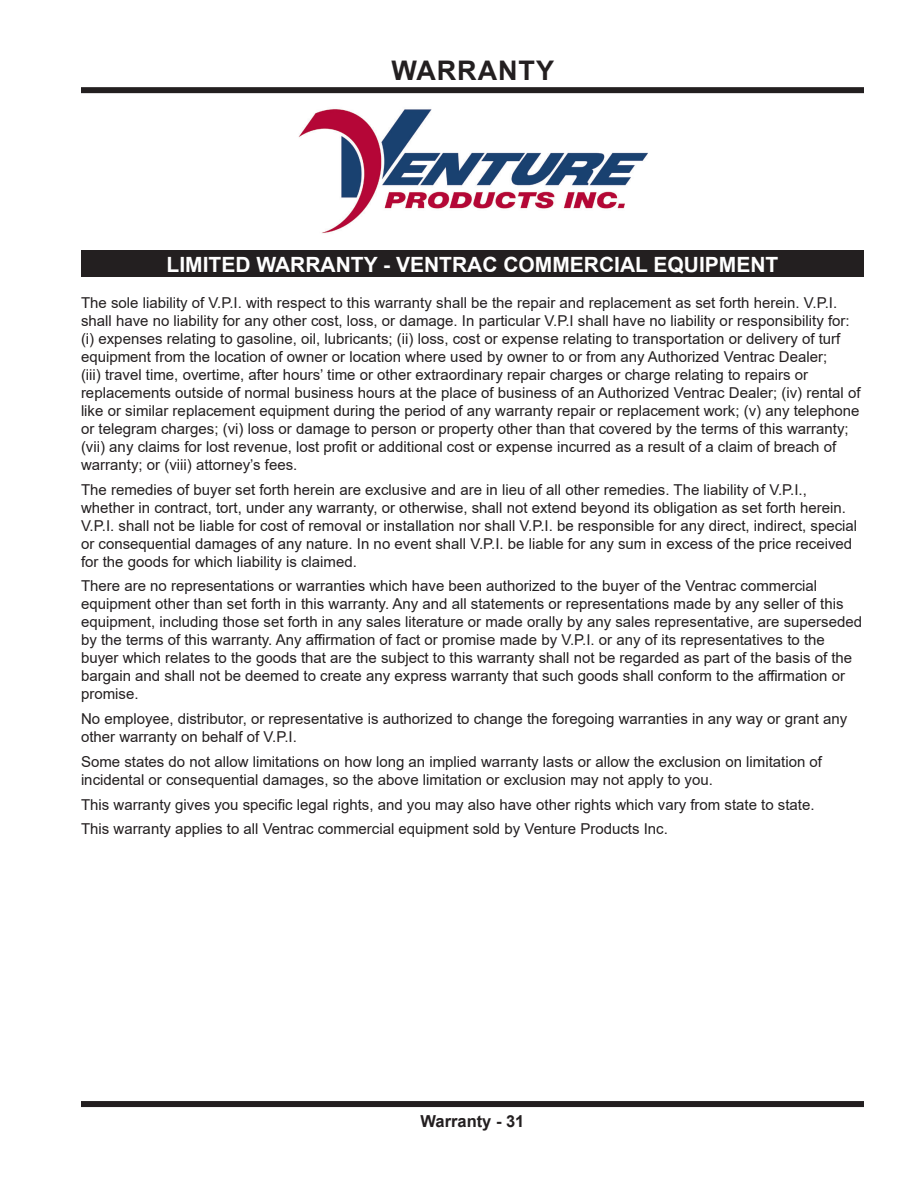
<style>
.page{position:relative;width:918px;height:1188px;background:#fff}
.page>*{position:absolute;margin:0;border:0;box-sizing:border-box;transform-origin:0 0}
.t1{font:700 27px "Arial";letter-spacing:.035em;color:#231f20}
.t2{font:700 21px "Arial";color:#fff}
.t3{font:700 16.5px "Arial";color:#231f20}
.t4{font:15px/18px "Arial";color:#231f20}
</style>
<div class="page">
<div style="left:81px;top:87px;width:783px;height:6px;background:#231f20"></div>
<div style="left:81px;top:1101px;width:783px;height:6px;background:#231f20"></div>
<div style="left:81px;top:250px;width:783px;height:27px;background:#231f20"></div>
<img style="left:298px;top:109px;width:350px;height:125px">
<h1 class="t1" style="left:391px;top:52px;width:164px">WARRANTY</h1>
<h2 class="t2" style="left:167px;top:250px;width:613px">LIMITED WARRANTY - VENTRAC COMMERCIAL EQUIPMENT</h2>
<p class="t4" style="left:81px;top:294px;width:781px">The sole liability of V.P.I. with respect to this warranty shall be the repair and replacement as set forth herein. V.P.I. shall have no liability for any other cost, loss, or damage. In particular V.P.I shall have no liability or responsibility for: (i) expenses relating to gasoline, oil, lubricants; (ii) loss, cost or expense relating to transportation or delivery of turf equipment from the location of owner or location where used by owner to or from any Authorized Ventrac Dealer;<br>(iii) travel time, overtime, after hours’ time or other extraordinary repair charges or charge relating to repairs or replacements outside of normal business hours at the place of business of an Authorized Ventrac Dealer; (iv) rental of like or similar replacement equipment during the period of any warranty repair or replacement work; (v) any telephone or telegram charges; (vi) loss or damage to person or property other than that covered by the terms of this warranty; (vii) any claims for lost revenue, lost profit or additional cost or expense incurred as a result of a claim of breach of warranty; or (viii) attorney’s fees.</p>
<p class="t4" style="left:81px;top:480px;width:778px">The remedies of buyer set forth herein are exclusive and are in lieu of all other remedies. The liability of V.P.I., whether in contract, tort, under any warranty, or otherwise, shall not extend beyond its obligation as set forth herein.<br>V.P.I. shall not be liable for cost of removal or installation nor shall V.P.I. be responsible for any direct, indirect, special or consequential damages of any nature. In no event shall V.P.I. be liable for any sum in excess of the price received for the goods for which liability is claimed.</p>
<p class="t4" style="left:81px;top:577px;width:783px">There are no representations or warranties which have been authorized to the buyer of the Ventrac commercial equipment other than set forth in this warranty. Any and all statements or representations made by any seller of this equipment, including those set forth in any sales literature or made orally by any sales representative, are superseded by the terms of this warranty. Any affirmation of fact or promise made by V.P.I. or any of its representatives to the buyer which relates to the goods that are the subject to this warranty shall not be regarded as part of the basis of the bargain and shall not be deemed to create any express warranty that such goods shall conform to the affirmation or promise.</p>
<p class="t4" style="left:81px;top:710px;width:768px">No employee, distributor, or representative is authorized to change the foregoing warranties in any way or grant any other warranty on behalf of V.P.I.</p>
<p class="t4" style="left:81px;top:753px;width:743px">Some states do not allow limitations on how long an implied warranty lasts or allow the exclusion on limitation of incidental or consequential damages, so the above limitation or exclusion may not apply to you.</p>
<p class="t4" style="left:81px;top:792px;width:735px;line-height:24.8px">This warranty gives you specific legal rights, and you may also have other rights which vary from state to state.<br>This warranty applies to all Ventrac commercial equipment sold by Venture Products Inc.</p>
<p class="t3" style="left:421px;top:1110px;width:105px">Warranty - 31</p>
</div>
